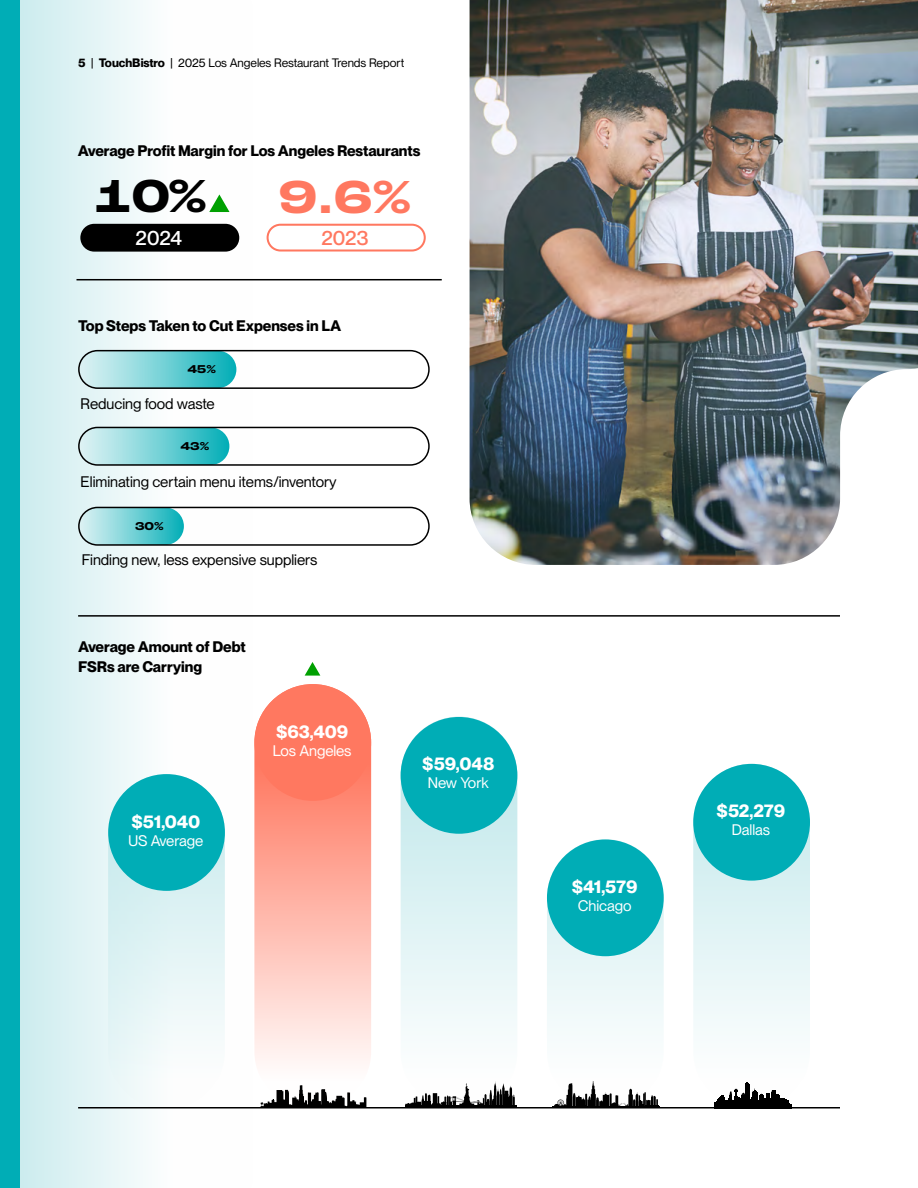
<style>
.page{position:relative;width:918px;height:1188px;background:#fff}
.page>*{position:absolute;margin:0;border:0;box-sizing:border-box;transform-origin:0 0}
.t1{font:700 expanded 48.6px "Roc Grotesk";color:#ff7860}
.t2{font:700 expanded 48.6px "Roc Grotesk";color:#000}
.t3{font:500 20.25px "PP Neue Montreal";color:#fff}
.t4{font:500 20.25px "PP Neue Montreal";color:#ff7860}
.t5{font:700 18px "PP Neue Montreal";letter-spacing:-.01em;color:#fff}
.t6{font:700 15px/19.5px "PP Neue Montreal";letter-spacing:-.005em;color:#000}
.t7{font:15px "PP Neue Montreal";letter-spacing:-.005em;color:#000}
.t8{font:15px "PP Neue Montreal";letter-spacing:-.005em;color:#fff}
.t9{font:12px "PP Neue Montreal";letter-spacing:-.01em;color:#000}
.t10{font:700 expanded 12px "Roc Grotesk";color:#000}
.s1{font-weight:700}
.s2{font-weight:500}
</style>
<div class="page">
<svg style="left:20px;top:0;width:233px;height:1188px"></svg>
<div style="left:0;top:0;width:20px;height:1188px;background:#00adb6"></div>
<hr style="left:78px;top:615px;width:762px;height:2px;background:#000">
<hr style="left:78px;top:1107px;width:762px;height:1px;background:#000">
<hr style="left:76px;top:279px;width:366px;height:1px;background:#000">
<img style="left:470px;top:0;width:448px;height:565px">
<div style="left:81px;top:225px;width:157px;height:26px;background:#000;border-radius:13px"></div>
<div style="left:80px;top:224px;width:159px;height:28px;border:2px solid #000;border-radius:13px"></div>
<div style="left:267px;top:224px;width:159px;height:28px;border:2px solid #ff7860;border-radius:13px"></div>
<svg style="left:209px;top:194px;width:21px;height:18px"></svg>
<div style="left:79px;top:351px;width:157px;height:37px;background:linear-gradient(to right,#e1f0f1,#0cb3bb);border-radius:19px"></div>
<div style="left:78px;top:350px;width:352px;height:39px;border:2px solid #000;border-radius:19px"></div>
<div style="left:79px;top:427px;width:150px;height:38px;background:linear-gradient(to right,#e2f0f1,#0db3bb);border-radius:19px"></div>
<div style="left:78px;top:427px;width:352px;height:39px;border:2px solid #000;border-radius:19px"></div>
<div style="left:79px;top:507px;width:105px;height:38px;background:linear-gradient(to right,#dbeced,#0db4bc);border-radius:19px"></div>
<div style="left:78px;top:507px;width:352px;height:39px;border:2px solid #000;border-radius:19px"></div>
<svg style="left:254px;top:684px;width:117px;height:426px;background:#fec0b5"></svg>
<div style="left:254px;top:684px;width:117px;height:117px;background:#ff7860;border-radius:50%"></div>
<svg style="left:401px;top:717px;width:116px;height:393px"></svg>
<div style="left:401px;top:717px;width:116px;height:117px;background:#00adb6;border-radius:50%"></div>
<svg style="left:547px;top:839px;width:117px;height:271px;fill:#f1f9fa"></svg>
<div style="left:547px;top:840px;width:117px;height:116px;background:#00adb6;border-radius:50%"></div>
<svg style="left:693px;top:764px;width:117px;height:346px"></svg>
<div style="left:693px;top:764px;width:117px;height:117px;background:#00adb6;border-radius:50%"></div>
<svg style="left:108px;top:774px;width:117px;height:336px"></svg>
<div style="left:108px;top:774px;width:117px;height:117px;background:#00adb6;border-radius:50%"></div>
<svg style="left:305px;top:662px;width:15px;height:14px"></svg>
<hr style="left:405px;top:1105px;width:111px;height:2px;background:#000">
<svg style="left:405px;top:1081px;width:110px;height:24px"></svg>
<svg style="left:260px;top:1085px;width:107px;height:23px"></svg>
<svg style="left:554px;top:1081px;width:105px;height:25px"></svg>
<hr style="left:552px;top:1106px;width:108px;height:2px;background:#000">
<svg style="left:714px;top:1083px;width:77px;height:21px"></svg>
<hr style="left:714px;top:1104px;width:77px;height:4px;background:#000">
<p class="t9" style="left:78px;top:56px;width:328px"><span class="s1">5</span> <span class="s2">|</span> <span class="s1">TouchBistro</span> <span class="s2">|</span> 2025 Los Angeles Restaurant Trends Report</p>
<p class="t6" style="left:78px;top:141px;width:344px">Average Profit Margin for Los Angeles Restaurants</p>
<h1 class="t2" style="left:93px;top:166px;width:115px">10%</h1>
<h1 class="t1" style="left:279px;top:167px;width:134px">9.6%</h1>
<h2 class="t3" style="left:135px;top:226px;width:48px">2024</h2>
<h2 class="t4" style="left:321px;top:226px;width:49px">2023</h2>
<p class="t6" style="left:78px;top:316px;width:265px">Top Steps Taken to Cut Expenses in LA</p>
<p class="t10" style="left:187px;top:362px;width:30px">45%</p>
<p class="t7" style="left:81px;top:395px;width:136px">Reducing food waste</p>
<p class="t10" style="left:181px;top:439px;width:30px">43%</p>
<p class="t7" style="left:81px;top:473px;width:258px">Eliminating certain menu items/inventory</p>
<p class="t10" style="left:135px;top:519px;width:30px">30%</p>
<p class="t7" style="left:82px;top:551px;width:237px">Finding new, less expensive suppliers</p>
<p class="t6" style="left:78px;top:638px;width:169px">Average Amount of Debt<br>FSRs are Carrying</p>
<p class="t5" style="left:131px;top:810px;width:70px">$51,040</p>
<p class="t8" style="left:129px;top:832px;width:76px">US Average</p>
<p class="t5" style="left:276px;top:720px;width:74px">$63,409</p>
<p class="t8" style="left:273px;top:742px;width:80px">Los Angeles</p>
<p class="t5" style="left:422px;top:753px;width:74px">$59,048</p>
<p class="t8" style="left:428px;top:774px;width:62px">New York</p>
<p class="t5" style="left:572px;top:876px;width:68px">$41,579</p>
<p class="t8" style="left:578px;top:897px;width:55px">Chicago</p>
<p class="t5" style="left:717px;top:800px;width:70px">$52,279</p>
<p class="t8" style="left:732px;top:821px;width:40px">Dallas</p>
</div>
